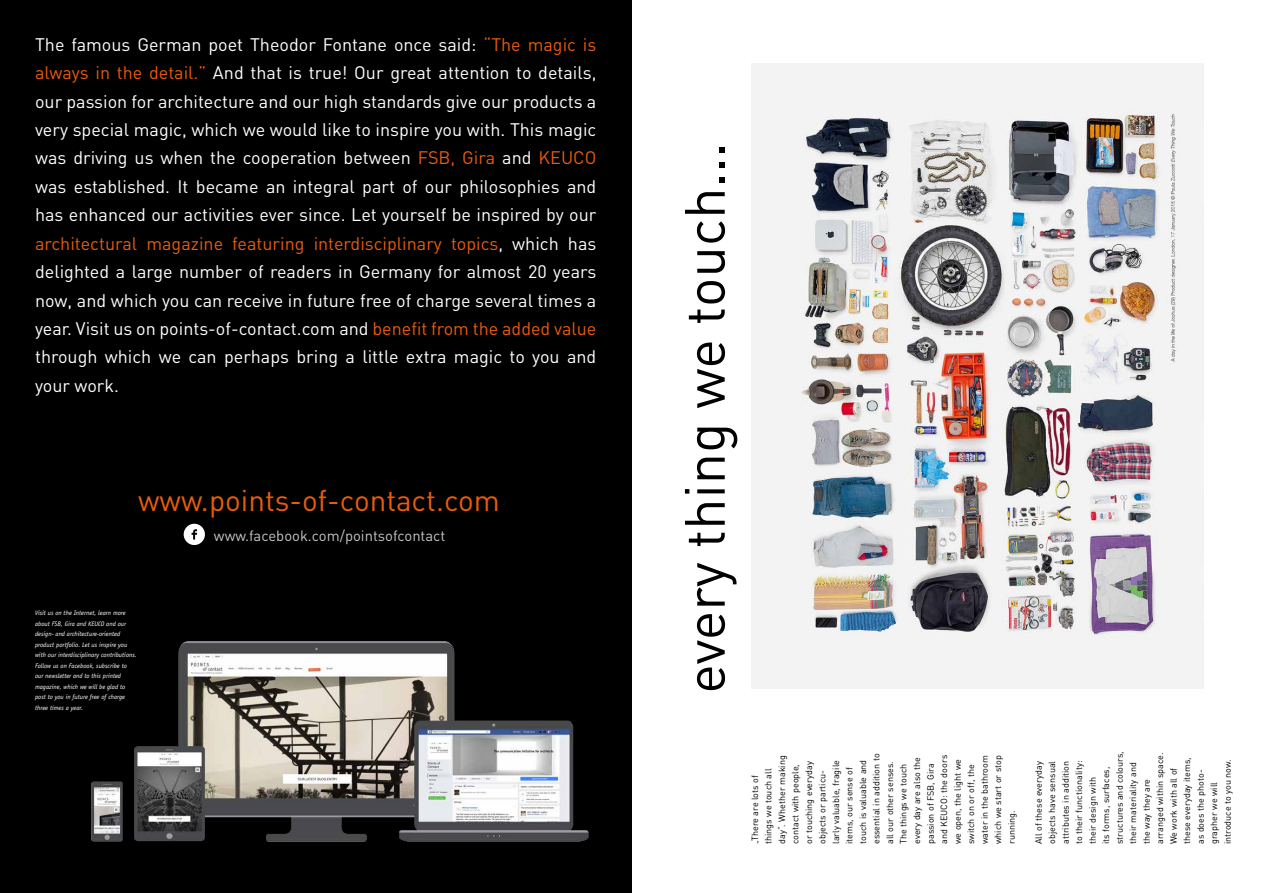
<style>
.page{position:relative;width:1263px;height:893px;background:#fff}
.page>*{position:absolute;margin:0;border:0;box-sizing:border-box;transform-origin:0 0}
.t1{font:55.8px "DIN";color:#000}
.t2{font:29.62px "DIN";color:#ea5b0b}
.t3{font:17.92px/28.4px "DIN";color:#fff;text-align:justify}
.t4{font:14.77px "DIN";color:#c6c6c6}
.t5{font:9px/13.5px "DIN";color:#000}
.t6{font:italic 6.75px/10.5px "Officina Sans";color:#fff}
.s1{color:#ea5b0b}
</style>
<div class="page">
<div style="left:0;top:0;width:631px;height:893px;background:#000"></div>
<svg style="left:184px;top:524px;width:21px;height:20px"></svg>
<img style="left:752px;top:64px;width:452px;height:624px">
<img style="left:91px;top:544px;width:498px;height:298px">
<p class="t3" style="left:35px;top:30px;width:563px">The famous German poet Theodor Fontane once said: <span class="s1">“The magic is always in the detail.”</span> And that is true! Our great attention to details, our passion for architecture and our high standards give our products a very special magic, which we would like to inspire you with. This magic was driving us when the cooperation between <span class="s1">FSB, Gira</span> and <span class="s1">KEUCO </span>was established. It became an integral part of our philosophies and has enhanced our activities ever since. Let yourself be inspired by our <span class="s1">architectural magazine featuring interdisciplinary topics</span>, which has delighted a large number of readers in Germany for almost 20 years now, and which you can receive in future free of charge several times a year. Visit us on points-of-contact.com and <span class="s1">benefit from the added value </span>through which we can perhaps bring a little extra magic to you and your work.</p>
<h2 class="t2" style="left:138px;top:482px;width:363px">www.points-of-contact.com</h2>
<p class="t4" style="left:214px;top:527px;width:233px">www.facebook.com/pointsofcontact</p>
<p class="t6" style="left:35px;top:608px;width:103px">Visit us on the Internet, learn more about FSB, Gira and KEUCO and our design- and architecture-oriented product portfolio. Let us inspire you with our interdisciplinary contributions.<br>Follow us on Facebook, subscribe to our newsletter and to this printed magazine, which we will be glad to post to you in future free of charge three times a year.</p>
<h1 class="t1" style="left:670px;top:694px;width:553px;rotate:-90deg">every thing we touch...</h1>
<p class="t5" style="left:748px;top:844px;width:92px;rotate:-90deg">„There are lots of things we touch all day“. Whether making contact with people, or touching everyday objects or particu&shy;larly valuable, fragile items, our sense of touch is valuable and essential in addition to all our other senses.<br>The things we touch every day are also the passion of FSB, Gira and KEUCO: the doors we open, the light we switch on or off, the water in the bathroom which we start or stop running.</p>
<p class="t5" style="left:1031px;top:844px;width:94px;rotate:-90deg">All of these everyday objects have sensual attributes in addition to their functionality: their design with<br>its forms, surfaces, structures and colours, their materiality and the way they are arranged within space.<br>We work with all of these everyday items, as does the photo&shy;grapher we will introduce to you now.</p>
</div>
